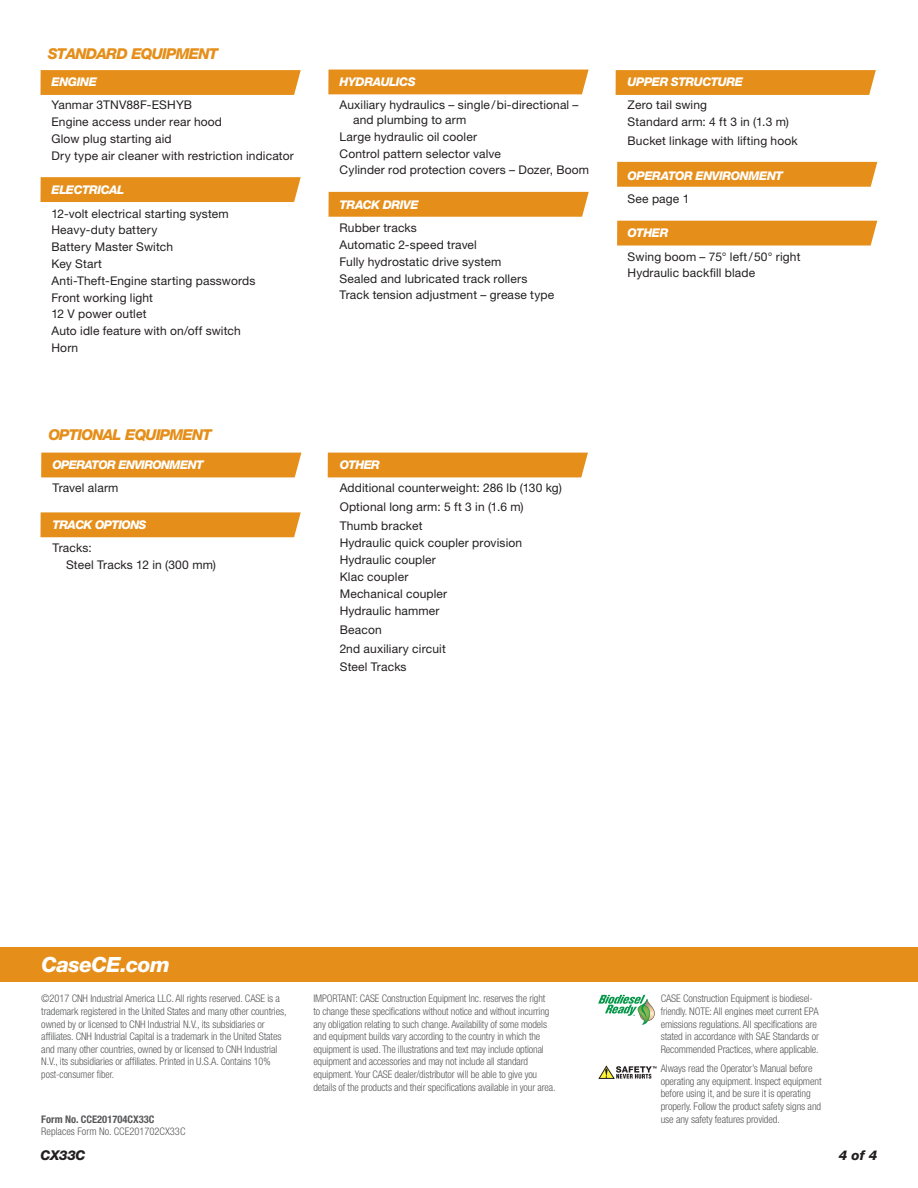
<style>
.page{position:relative;width:918px;height:1188px;background:#fff}
.page>*{position:absolute;margin:0;border:0;box-sizing:border-box;transform-origin:0 0}
.Callout_Side_bar_Tit{font:italic 800 21px "Helvetica Neue LT Std";letter-spacing:-.025em;color:#fff}
.Beat_Major_Headers{font:italic 800 15px "Helvetica Neue LT Std";letter-spacing:-.05em;color:#e58e19}
.t1{font:italic 800 13.5px "Helvetica Neue LT Std";letter-spacing:-.02em;color:#231f20}
.Flush_left_-_indent{font:12px/14.7px "Helvetica Neue LT Std";letter-spacing:.015em;color:#231f20}
.Flush_Left_Indent_Su{font:italic 800 12px "Helvetica Neue LT Std";letter-spacing:-.04em;color:#fff}
.Flush_left_-_indent-2{font:italic 800 12px "Helvetica Neue LT Std";letter-spacing:-.03em;color:#fff}
.t2{font:300 condensed 10.5px/12.6px "Helvetica Neue LT Std";letter-spacing:-.01em;color:#57585a}
.s1{font-weight:700}
</style>
<div class="page">
<svg style="left:40px;top:70px;width:261px;height:25px;background:#e5901e"></svg>
<div style="left:328px;top:70px;width:261px;height:24px;background:#e58e19"></div>
<svg style="left:615px;top:70px;width:261px;height:25px;background:#e5901d"></svg>
<div style="left:617px;top:162px;width:260px;height:25px;background:#e58e19"></div>
<div style="left:617px;top:221px;width:260px;height:25px;background:#e58e19"></div>
<div style="left:40px;top:177px;width:261px;height:25px;background:#e58e19"></div>
<div style="left:328px;top:192px;width:261px;height:25px;background:#e58e19"></div>
<div style="left:41px;top:453px;width:260px;height:24px;background:#e58e19"></div>
<div style="left:327px;top:453px;width:261px;height:24px;background:#e58e19"></div>
<div style="left:40px;top:512px;width:261px;height:25px;background:#e58e19"></div>
<div style="left:0;top:947px;width:918px;height:35px;background:#e58e19"></div>
<svg style="left:598px;top:995px;width:57px;height:30px"></svg>
<svg style="left:599px;top:1066px;width:57px;height:13px"></svg>
<p class="Beat_Major_Headers" style="left:48px;top:44px;width:172px">STANDARD EQUIPMENT</p>
<p class="Flush_Left_Indent_Su" style="left:51px;top:75px;width:47px">ENGINE</p>
<p class="Flush_left_-_indent" style="left:51px;top:98px;width:142px">Yanmar 3TNV88F-ESHYB</p>
<p class="Flush_left_-_indent" style="left:51px;top:114px;width:172px">Engine access under rear hood</p>
<p class="Flush_left_-_indent" style="left:51px;top:131px;width:122px">Glow plug starting aid</p>
<p class="Flush_left_-_indent" style="left:51px;top:148px;width:244px">Dry type air cleaner with restriction indicator</p>
<p class="Flush_Left_Indent_Su" style="left:51px;top:183px;width:74px">ELECTRICAL</p>
<p class="Flush_left_-_indent" style="left:51px;top:206px;width:179px">12-volt electrical starting system</p>
<p class="Flush_left_-_indent" style="left:51px;top:223px;width:107px">Heavy-duty battery</p>
<p class="Flush_left_-_indent" style="left:51px;top:239px;width:123px">Battery Master Switch</p>
<p class="Flush_left_-_indent" style="left:51px;top:256px;width:52px">Key Start</p>
<p class="Flush_left_-_indent" style="left:51px;top:273px;width:206px">Anti-Theft-Engine starting passwords</p>
<p class="Flush_left_-_indent" style="left:51px;top:290px;width:103px">Front working light</p>
<p class="Flush_left_-_indent" style="left:51px;top:307px;width:97px">12 V power outlet</p>
<p class="Flush_left_-_indent" style="left:51px;top:323px;width:191px">Auto idle feature with on/off switch</p>
<p class="Flush_left_-_indent" style="left:51px;top:340px;width:28px">Horn</p>
<p class="Beat_Major_Headers" style="left:48px;top:425px;width:165px">OPTIONAL EQUIPMENT</p>
<p class="Flush_Left_Indent_Su" style="left:52px;top:458px;width:153px">OPERATOR ENVIRONMENT</p>
<p class="Flush_left_-_indent" style="left:52px;top:481px;width:67px">Travel alarm</p>
<p class="Flush_Left_Indent_Su" style="left:52px;top:518px;width:96px">TRACK OPTIONS</p>
<p class="Flush_left_-_indent" style="left:66px;top:540px;width:151px;line-height:16.5px;text-indent:-14px">Tracks:<br>Steel Tracks 12 in (300 mm)</p>
<p class="Flush_left_-_indent-2" style="left:340px;top:75px;width:78px">HYDRAULICS</p>
<p class="Flush_left_-_indent" style="left:353px;top:98px;width:227px;text-indent:-14px">Auxiliary hydraulics – single/bi-directional – and plumbing to arm</p>
<p class="Flush_left_-_indent" style="left:340px;top:129px;width:139px">Large hydraulic oil cooler</p>
<p class="Flush_left_-_indent" style="left:340px;top:146px;width:163px">Control pattern selector valve</p>
<p class="Flush_left_-_indent" style="left:340px;top:163px;width:251px">Cylinder rod protection covers – Dozer, Boom</p>
<p class="Flush_Left_Indent_Su" style="left:340px;top:198px;width:81px">TRACK DRIVE</p>
<p class="Flush_left_-_indent" style="left:340px;top:221px;width:79px">Rubber tracks</p>
<p class="Flush_left_-_indent" style="left:340px;top:237px;width:139px">Automatic 2-speed travel</p>
<p class="Flush_left_-_indent" style="left:340px;top:254px;width:163px">Fully hydrostatic drive system</p>
<p class="Flush_left_-_indent" style="left:340px;top:271px;width:189px">Sealed and lubricated track rollers</p>
<p class="Flush_left_-_indent" style="left:340px;top:288px;width:216px">Track tension adjustment – grease type</p>
<p class="Flush_Left_Indent_Su" style="left:628px;top:75px;width:117px">UPPER STRUCTURE</p>
<p class="Flush_left_-_indent" style="left:628px;top:98px;width:81px">Zero tail swing</p>
<p class="Flush_left_-_indent" style="left:628px;top:114px;width:163px">Standard arm: 4 ft 3 in (1.3 m)</p>
<p class="Flush_left_-_indent" style="left:628px;top:133px;width:172px">Bucket linkage with lifting hook</p>
<p class="Flush_Left_Indent_Su" style="left:628px;top:168px;width:157px">OPERATOR ENVIRONMENT</p>
<p class="Flush_left_-_indent" style="left:628px;top:191px;width:63px">See page 1</p>
<p class="Flush_Left_Indent_Su" style="left:628px;top:226px;width:42px">OTHER</p>
<p class="Flush_left_-_indent" style="left:628px;top:249px;width:174px">Swing boom – 75° left /50° right</p>
<p class="Flush_left_-_indent" style="left:628px;top:266px;width:129px">Hydraulic backfill blade</p>
<p class="Flush_Left_Indent_Su" style="left:340px;top:458px;width:42px">OTHER</p>
<p class="Flush_left_-_indent" style="left:340px;top:481px;width:224px">Additional counterweight: 286 lb (130 kg)</p>
<p class="Flush_left_-_indent" style="left:340px;top:499px;width:185px">Optional long arm: 5 ft 3 in (1.6 m)</p>
<p class="Flush_left_-_indent" style="left:340px;top:518px;width:84px">Thumb bracket</p>
<p class="Flush_left_-_indent" style="left:340px;top:535px;width:184px">Hydraulic quick coupler provision</p>
<p class="Flush_left_-_indent" style="left:340px;top:552px;width:98px">Hydraulic coupler</p>
<p class="Flush_left_-_indent" style="left:340px;top:569px;width:70px">Klac coupler</p>
<p class="Flush_left_-_indent" style="left:340px;top:586px;width:109px">Mechanical coupler</p>
<p class="Flush_left_-_indent" style="left:340px;top:604px;width:101px">Hydraulic hammer</p>
<p class="Flush_left_-_indent" style="left:340px;top:622px;width:44px">Beacon</p>
<p class="Flush_left_-_indent" style="left:340px;top:641px;width:108px">2nd auxiliary circuit</p>
<p class="Flush_left_-_indent" style="left:340px;top:660px;width:68px">Steel Tracks</p>
<p class="Callout_Side_bar_Tit" style="left:42px;top:952px;width:130px">CaseCE.com</p>
<p class="t2" style="left:41px;top:992px;width:247px">©2017 CNH Industrial America LLC. All rights reserved. CASE is a trademark registered in the United States and many other countries, owned by or licensed to CNH Industrial N.V., its subsidiaries or affiliates. CNH Industrial Capital is a trademark in the United States and many other countries, owned by or licensed to CNH Industrial N.V., its subsidiaries or affiliates. Printed in U.S.A. Contains 10% post-consumer fiber.</p>
<p class="t2" style="left:313px;top:992px;width:244px">IMPORTANT: CASE Construction Equipment Inc. reserves the right<br>to change these specifications without notice and without incurring any obligation relating to such change. Availability of some models and equipment builds vary according to the country in which the equipment is used. The illustrations and text may include optional equipment and accessories and may not include all standard equipment. Your CASE dealer/distributor will be able to give you details of the products and their specifications available in your area.</p>
<p class="t2" style="left:661px;top:992px;width:160px">CASE Construction Equipment is biodiesel&shy;friendly. NOTE: All engines meet current EPA emissions regulations. All specifications are stated in accordance with SAE Standards or Recommended Practices, where applicable.</p>
<p class="t2" style="left:661px;top:1062px;width:162px">Always read the Operator’s Manual before operating any equipment. Inspect equipment before using it, and be sure it is operating properly. Follow the product safety signs and use any safety features provided.</p>
<p class="t2" style="left:41px;top:1112px;width:146px"><span class="s1">Form No. CCE201704CX33C<br></span>Replaces Form No. CCE201702CX33C</p>
<p class="t1" style="left:40px;top:1147px;width:47px">CX33C</p>
<p class="t1" style="left:839px;top:1147px;width:40px">4 of 4</p>
</div>
